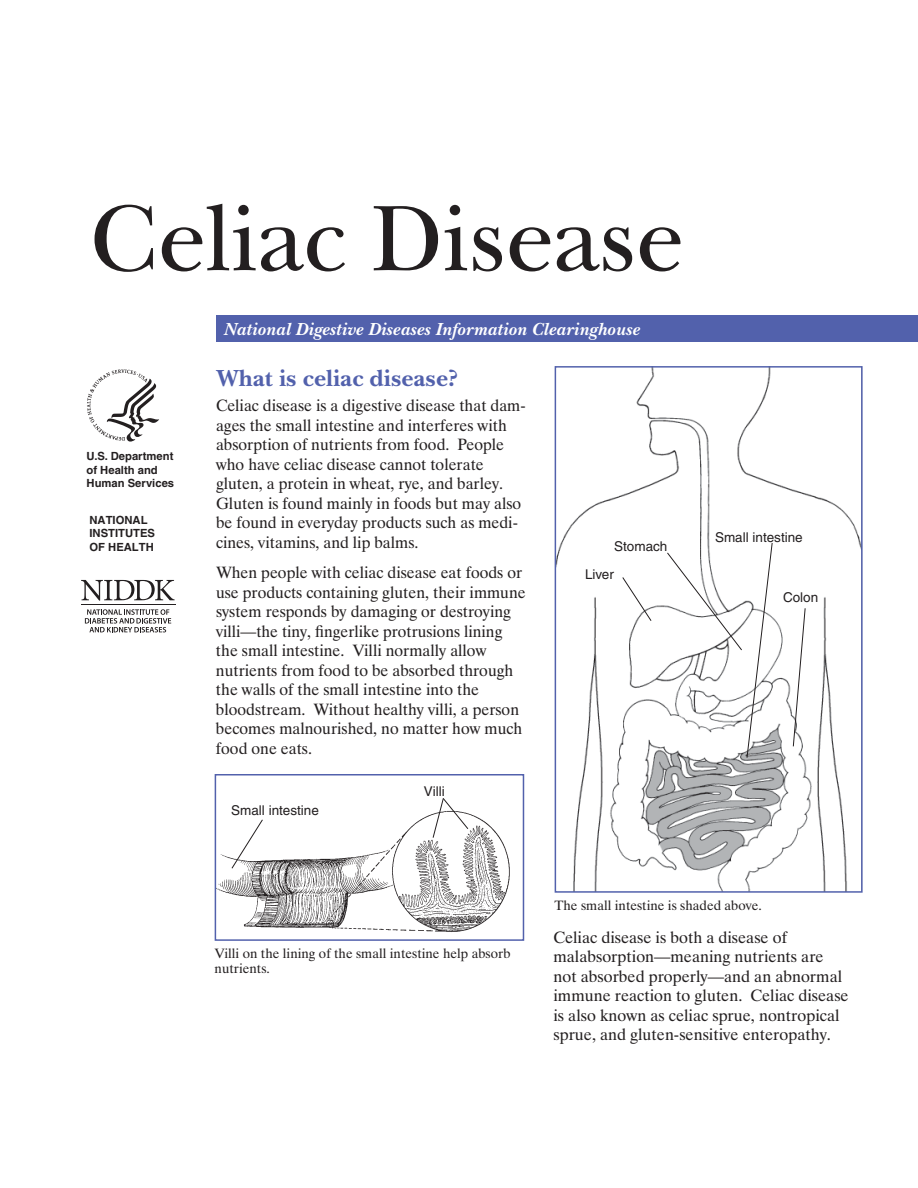
<style>
.page{position:relative;width:918px;height:1188px;background:#fff}
.page>*{position:absolute;margin:0;border:0;box-sizing:border-box;transform-origin:0 0}
.t1{font:96px "New Baskerville ITC";color:#231f20}
.t2{font:700 24px "New Baskerville ITC";color:#5261ac}
.t3{font:italic 700 18px "New Baskerville ITC";color:#fff}
.t4{font:16.35px/19.5px "Dutch 801 BT";color:#231f20}
.t5{font:13.5px/15px "Dutch 801 BT";color:#231f20}
.t6{font:13.5px "Helvetica";color:#231f20}
.t7{font:700 11.25px/13.5px "Helvetica";color:#231f20}
</style>
<div class="page">
<img style="left:558px;top:369px;width:302px;height:521px">
<div style="left:555px;top:366px;width:308px;height:527px;border:2px solid #5261ac"></div>
<div style="left:216px;top:315px;width:702px;height:27px;background:#5261ac"></div>
<svg style="left:87px;top:369px;width:72px;height:72px"></svg>
<svg style="left:81px;top:580px;width:94px;height:21px"></svg>
<hr style="left:81px;top:604px;width:95px;height:1px;background:#231f20">
<svg style="left:85px;top:609px;width:86px;height:23px"></svg>
<img style="left:218px;top:813px;width:292px;height:119px">
<div style="left:215px;top:774px;width:309px;height:167px;border:2px solid #5261ac"></div>
<svg style="left:231px;top:819px;width:32px;height:50px"></svg>
<svg style="left:432px;top:798px;width:37px;height:41px"></svg>
<svg style="left:622px;top:576px;width:30px;height:46px"></svg>
<svg style="left:666px;top:542px;width:107px;height:217px"></svg>
<svg style="left:793px;top:607px;width:13px;height:140px"></svg>
<h1 class="t1" style="left:90px;top:200px;width:595px">Celiac Disease</h1>
<p class="t7" style="left:87px;top:451px;width:89px">U.S. Department of Health and<br>Human Services</p>
<p class="t7" style="left:89px;top:514px;width:67px">NATIONAL<br>INSTITUTES<br>OF HEALTH</p>
<p class="t3" style="left:224px;top:322px;width:418px">National Digestive Diseases Information Clearinghouse</p>
<h2 class="t2" style="left:216px;top:369px;width:244px">What is celiac disease?</h2>
<p class="t4" style="left:216px;top:398px;width:311px">Celiac disease is a digestive disease that dam&shy;ages the small intestine and interferes with absorption of nutrients from food. People who have celiac disease cannot tolerate gluten, a protein in wheat, rye, and barley.<br>Gluten is found mainly in foods but may also be found in everyday products such as medi&shy;cines, vitamins, and lip balms.</p>
<p class="t4" style="left:216px;top:564px;width:311px">When people with celiac disease eat foods or use products containing gluten, their immune system responds by damaging or destroying villi—the tiny, fingerlike protrusions lining the small intestine. Villi normally allow nutrients from food to be absorbed through the walls of the small intestine into the bloodstream. Without healthy villi, a person becomes malnourished, no matter how much food one eats.</p>
<p class="t6" style="left:424px;top:787px;width:22px">Villi</p>
<p class="t6" style="left:231px;top:805px;width:89px">Small intestine</p>
<p class="t6" style="left:614px;top:541px;width:55px">Stomach</p>
<p class="t6" style="left:585px;top:569px;width:30px">Liver</p>
<p class="t6" style="left:715px;top:532px;width:89px">Small intestine</p>
<p class="t6" style="left:783px;top:593px;width:37px">Colon</p>
<p class="t5" style="left:215px;top:947px;width:297px">Villi on the lining of the small intestine help absorb nutrients.</p>
<p class="t5" style="left:555px;top:899px;width:209px">The small intestine is shaded above.</p>
<p class="t4" style="left:554px;top:929px;width:297px">Celiac disease is both a disease of malabsorption—meaning nutrients are not absorbed properly—and an abnormal immune reaction to gluten. Celiac disease is also known as celiac sprue, nontropical sprue, and gluten-sensitive enteropathy.</p>
</div>
